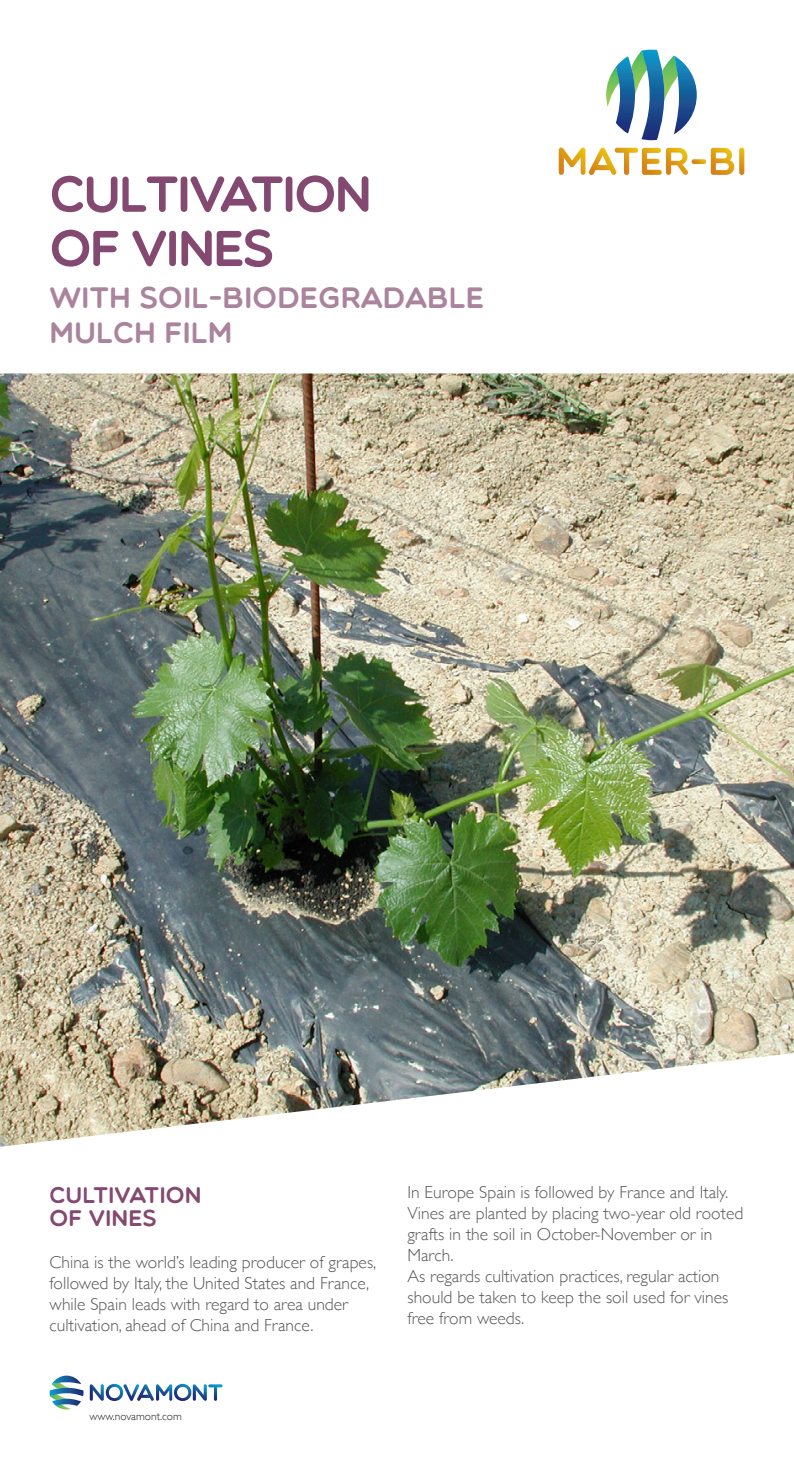
<style>
.page{position:relative;width:794px;height:1474px;background:#fff}
.page>*{position:absolute;margin:0;border:0;box-sizing:border-box;transform-origin:0 0}
.Heading_1{font:50.75px "Multicolore";letter-spacing:-.04em;color:#834970}
.t1{font:29.75px "Multicolore";color:#aa849c}
.t2{font:22.75px/22.8px "Multicolore";color:#834970}
.t3{font:300 17.5px/21px "Gill Sans";color:#57585a}
.t4{font:300 11.38px "Gill Sans";color:#231f20}
</style>
<div class="page">
<svg style="left:90px;top:1383px;width:132px;height:18px"></svg>
<svg style="left:50px;top:1375px;width:33px;height:34px"></svg>
<img style="left:0;top:373px;width:794px;height:773px">
<svg style="left:606px;top:50px;width:91px;height:90px"></svg>
<svg style="left:559px;top:147px;width:185px;height:28px"></svg>
<p class="Heading_1" style="left:50px;top:163px;width:324px">CULTIVATION</p>
<p class="Heading_1" style="left:50px;top:218px;width:226px">OF VINES</p>
<p class="t1" style="left:50px;top:280px;width:436px">WITH SOIL-BIODEGRADABLE</p>
<p class="t1" style="left:50px;top:315px;width:184px">MULCH FILM</p>
<p class="t2" style="left:50px;top:1183px;width:153px">CULTIVATION<br>OF VINES</p>
<p class="t3" style="left:50px;top:1250px;width:328px">China is the world’s leading producer of grapes, followed by Italy, the United States and France, while Spain leads with regard to area under cultivation, ahead of China and France.</p>
<p class="t4" style="left:89px;top:1407px;width:94px">www.novamont.com</p>
<p class="t3" style="left:407px;top:1181px;width:322px">In Europe Spain is followed by France and Italy.</p>
<p class="t3" style="left:407px;top:1202px;width:337px">Vines are planted by placing two-year old rooted grafts in the soil in October-November or in<br>March.</p>
<p class="t3" style="left:407px;top:1265px;width:322px">As regards cultivation practices, regular action should be taken to keep the soil used for vines free from weeds.</p>
</div>
